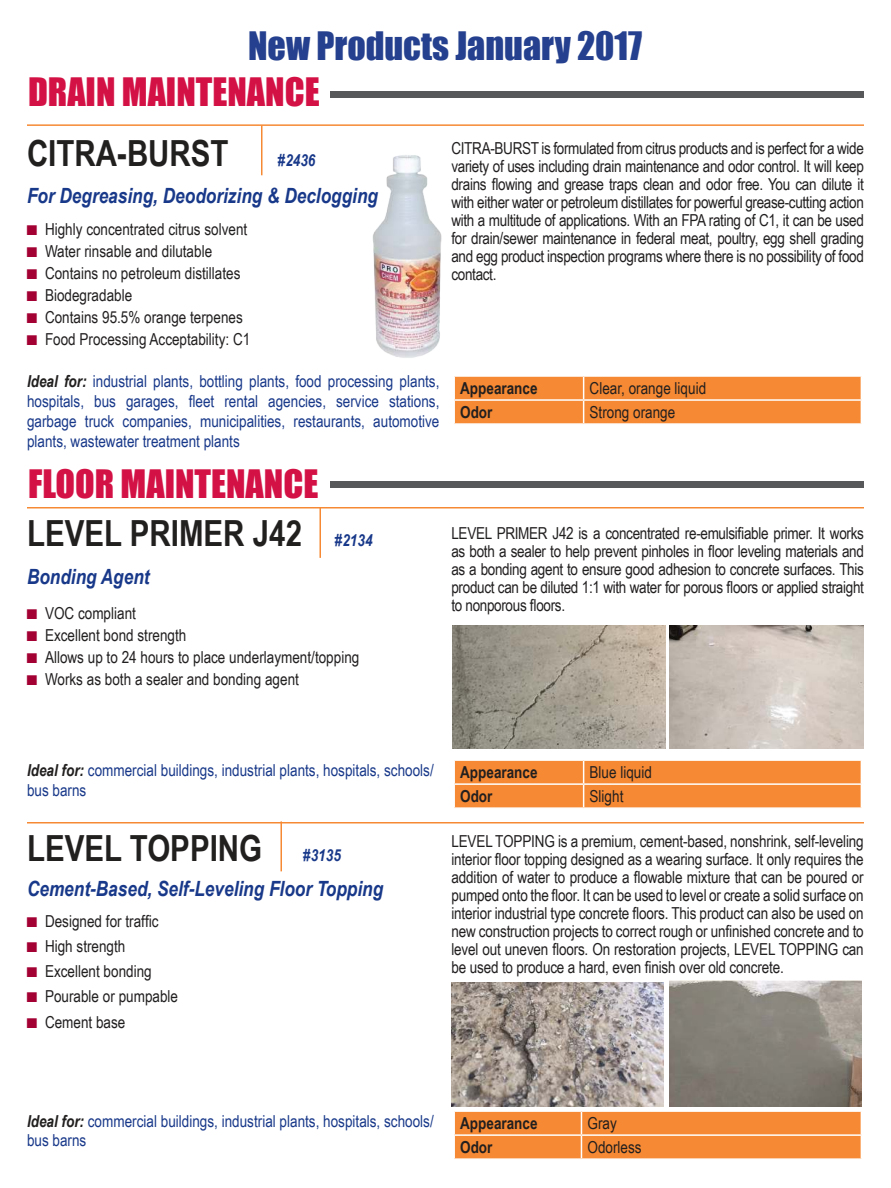
<style>
.page{position:relative;width:891px;height:1188px;background:#fff}
.page>*{position:absolute;margin:0;border:0;box-sizing:border-box;transform-origin:0 0}
.t1{font:700 36px "Arial Narrow";color:#221f1f}
.t2{font:36px "Impact";color:#d31145}
.t3{font:36px "Impact";color:#24408e}
.t4{font:italic 700 21px "Arial Narrow";color:#183889}
.t5{font:16.5px/18px "Arial Narrow";color:#221f1f;text-align:justify}
.t6{font:16.5px/19.8px "Arial Narrow";color:#183889}
.t7{font:700 16.5px "Arial Narrow";color:#221f1f}
.t8{font:italic 700 16.5px "Arial Narrow";color:#183889}
.s1{font-size:21px;color:#a30134}
.s2{font-weight:700;font-style:italic;color:#221f1f}
.s3{font-style:italic;font-size:16.5px;color:#183889}
</style>
<div class="page">
<div style="left:330px;top:481px;width:533px;height:7px;background:#57585a"></div>
<div style="left:330px;top:91px;width:533px;height:7px;background:#57585a"></div>
<hr style="left:320px;top:508px;width:1px;height:50px;background:#f68933">
<hr style="left:281px;top:821px;width:1px;height:50px;background:#f68933">
<img style="left:453px;top:625px;width:212px;height:123px">
<img style="left:452px;top:983px;width:212px;height:124px">
<img style="left:670px;top:626px;width:194px;height:123px">
<img style="left:670px;top:981px;width:192px;height:126px">
<hr style="left:27px;top:507px;width:837px;height:1px;background:#f68933">
<hr style="left:27px;top:822px;width:837px;height:1px;background:#f68933">
<div style="left:455px;top:761px;width:406px;height:46px;background:#f68933"></div>
<div style="left:452px;top:758px;width:412px;height:52px;border:2px solid #fff"></div>
<div style="left:455px;top:1112px;width:406px;height:46px;background:#f68933"></div>
<div style="left:452px;top:1109px;width:412px;height:52px;border:2px solid #fff"></div>
<hr style="left:261px;top:125px;width:2px;height:50px;background:#f68933">
<img style="left:372px;top:155px;width:70px;height:203px">
<hr style="left:27px;top:124px;width:837px;height:2px;background:#f68933">
<div style="left:455px;top:377px;width:406px;height:46px;background:#f68933"></div>
<div style="left:452px;top:374px;width:412px;height:52px;border:2px solid #fff"></div>
<h1 class="t3" style="left:248px;top:31px;width:396px">New Products January 2017</h1>
<h1 class="t2" style="left:28px;top:77px;width:293px">DRAIN MAINTENANCE</h1>
<h1 class="t1" style="left:27px;top:140px;width:203px">CITRA-BURST</h1>
<p class="t8" style="left:278px;top:154px;width:39px">#2436</p>
<p class="t4" style="left:27px;top:187px;width:353px">For Degreasing, Deodorizing &amp; Declogging</p>
<p class="t5" style="left:27px;top:222px;width:222px"><span class="s1">■</span> Highly concentrated citrus solvent</p>
<p class="t5" style="left:27px;top:244px;width:187px"><span class="s1">■</span> Water rinsable and dilutable</p>
<p class="t5" style="left:27px;top:266px;width:215px"><span class="s1">■</span> Contains no petroleum distillates</p>
<p class="t5" style="left:27px;top:288px;width:107px"><span class="s1">■</span> Biodegradable</p>
<p class="t5" style="left:27px;top:307px;width:217px"><span class="s1">■</span> Contains 95.5% orange terpenes</p>
<p class="t5" style="left:27px;top:331px;width:225px"><span class="s1">■</span> Food Processing Acceptability: C1</p>
<p class="t5" style="left:451px;top:138px;width:414px">CITRA-BURST is formulated from citrus products and is perfect for a wide variety of uses including drain maintenance and odor control. It will keep drains lowing and grease traps clean and odor free. You can dilute it with either water or petroleum distillates for powerful grease-cutting action with a multitude of applications. With an FPA rating of C1, it can be used for drain/sewer maintenance in federal meat, poultry, egg shell grading and egg product inspection programs where there is no possibility of food contact.</p>
<p class="t6" style="left:27px;top:371px;width:414px;text-align:justify"><span class="s2">Ideal for:</span> industrial plants, bottling plants, food processing plants, hospitals, bus garages, leet rental agencies, service stations, garbage truck companies, municipalities, restaurants, automotive plants, wastewater treatment plants</p>
<p class="t7" style="left:460px;top:382px;width:79px">Appearance</p>
<p class="t5" style="left:590px;top:379px;width:118px">Clear, orange liquid</p>
<p class="t7" style="left:460px;top:406px;width:34px">Odor</p>
<p class="t5" style="left:590px;top:405px;width:87px">Strong orange</p>
<h1 class="t2" style="left:28px;top:469px;width:292px">FLOOR MAINTENANCE</h1>
<h1 class="t1" style="left:27px;top:519px;width:347px">LEVEL PRIMER J42 <span class="s3">#2134</span></h1>
<p class="t4" style="left:27px;top:568px;width:124px">Bonding Agent</p>
<p class="t5" style="left:27px;top:606px;width:110px"><span class="s1">■</span> VOC compliant</p>
<p class="t5" style="left:27px;top:628px;width:161px"><span class="s1">■</span> Excellent bond strength</p>
<p class="t5" style="left:27px;top:650px;width:334px"><span class="s1">■</span> Allows up to 24 hours to place underlayment/topping</p>
<p class="t5" style="left:27px;top:672px;width:273px"><span class="s1">■</span> Works as both a sealer and bonding agent</p>
<p class="t5" style="left:451px;top:524px;width:414px">LEVEL PRIMER J42 is a concentrated re-emulsiiable primer. It works as both a sealer to help prevent pinholes in loor leveling materials and as a bonding agent to ensure good adhesion to concrete surfaces. This product can be diluted 1:1 with water for porous loors or applied straight to nonporous loors.</p>
<p class="t6" style="left:27px;top:759px;width:408px"><span class="s2">Ideal for:</span> commercial buildings, industrial plants, hospitals, schools/ bus barns</p>
<h1 class="t1" style="left:27px;top:834px;width:315px">LEVEL TOPPING <span class="s3">#3135</span></h1>
<p class="t4" style="left:27px;top:880px;width:358px">Cement-Based, Self-Leveling Floor Topping</p>
<p class="t5" style="left:27px;top:911px;width:133px"><span class="s1">■</span> Designed for trafic</p>
<p class="t5" style="left:27px;top:939px;width:100px"><span class="s1">■</span> High strength</p>
<p class="t5" style="left:27px;top:964px;width:126px"><span class="s1">■</span> Excellent bonding</p>
<p class="t5" style="left:27px;top:989px;width:153px"><span class="s1">■</span> Pourable or pumpable</p>
<p class="t5" style="left:27px;top:1014px;width:100px"><span class="s1">■</span> Cement base</p>
<p class="t7" style="left:460px;top:766px;width:79px">Appearance</p>
<p class="t5" style="left:590px;top:763px;width:64px">Blue liquid</p>
<p class="t7" style="left:460px;top:790px;width:34px">Odor</p>
<p class="t5" style="left:590px;top:789px;width:35px">Slight</p>
<p class="t5" style="left:451px;top:832px;width:414px">LEVEL TOPPING is a premium, cement-based, nonshrink, self-leveling interior loor topping designed as a wearing surface. It only requires the addition of water to produce a lowable mixture that can be poured or pumped onto the loor. It can be used to level or create a solid surface on interior industrial type concrete loors. This product can also be used on new construction projects to correct rough or uni nished concrete and to level out uneven loors. On restoration projects, LEVEL TOPPING can be used to produce a hard, even inish over old concrete.</p>
<p class="t6" style="left:27px;top:1110px;width:408px"><span class="s2">Ideal for:</span> commercial buildings, industrial plants, hospitals, schools/ bus barns</p>
<p class="t7" style="left:460px;top:1117px;width:79px">Appearance</p>
<p class="t5" style="left:587px;top:1114px;width:31px">Gray</p>
<p class="t7" style="left:460px;top:1141px;width:34px">Odor</p>
<p class="t5" style="left:587px;top:1140px;width:56px">Odorless</p>
</div>
